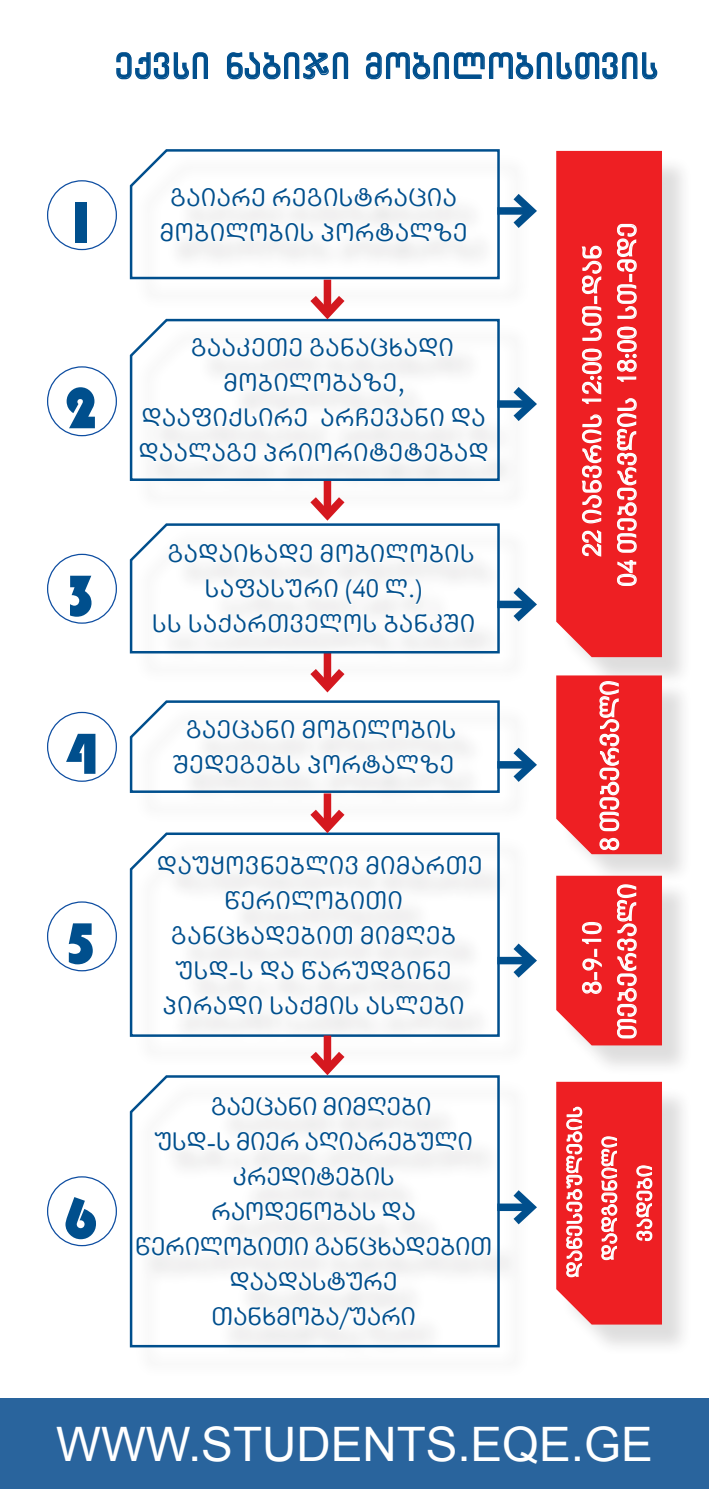
<style>
.page{position:relative;width:709px;height:1489px;background:#fff}
.page>*{position:absolute;margin:0;border:0;box-sizing:border-box;transform-origin:0 0}
.t1{font:60px "Bauhaus 93";color:#004f8d}
.t2{font:47.5px "Arial";color:#fff}
.t3{font:35px "Sanet";color:#004f8d}
.t4{font:25px/35px "Kolhety Mt Normal";color:#004f8d;text-align:center}
.t5{font:25px "Kolhety Mt Normal";letter-spacing:-.02em;color:#004f8d}
.t6{font:25px "Kolhety Mt Normal";color:#fff}
.t7{font:25px "Kolhety Mt Normal";letter-spacing:-.02em;color:#fff}
.t8{font:20px "Kolhety Mt Normal";color:#fff}
</style>
<div class="page">
<svg style="left:116px;top:52px;width:92px;height:28px"></svg>
<svg style="left:227px;top:52px;width:122px;height:28px"></svg>
<svg style="left:365px;top:52px;width:293px;height:28px"></svg>
<div style="left:560px;top:155px;width:133px;height:533px;background:#231f20;opacity:.15"></div>
<div style="left:556px;top:151px;width:106px;height:506px;background:#ee1f23"></div>
<svg style="left:580px;top:413px;width:22px;height:144px;background:#f26365"></svg>
<svg style="left:581px;top:348px;width:21px;height:56px"></svg>
<svg style="left:580px;top:245px;width:22px;height:96px;background:#f26365"></svg>
<svg style="left:616px;top:559px;width:21px;height:27px"></svg>
<svg style="left:616px;top:397px;width:21px;height:156px;background:#f36a6c"></svg>
<svg style="left:616px;top:326px;width:21px;height:56px"></svg>
<svg style="left:616px;top:223px;width:21px;height:96px;background:#f3696b"></svg>
<div style="left:560px;top:679px;width:133px;height:206px;background:#231f20;opacity:.15"></div>
<svg style="left:556px;top:675px;width:106px;height:179px;background:#ef373a"></svg>
<div style="left:560px;top:879px;width:133px;height:197px;background:#231f20;opacity:.15"></div>
<svg style="left:556px;top:875px;width:106px;height:170px;background:#ef3b3e"></svg>
<div style="left:560px;top:1085px;width:133px;height:270px;background:#231f20;opacity:.15"></div>
<svg style="left:556px;top:1081px;width:106px;height:243px;background:#f03c40"></svg>
<div style="left:134px;top:322px;width:396px;height:189px;background:#fbfbfb"></div>
<svg style="left:129px;top:318px;width:372px;height:164px"></svg>
<svg style="left:129px;top:832px;width:372px;height:206px"></svg>
<svg style="left:129px;top:1075px;width:372px;height:273px"></svg>
<div style="left:134px;top:704px;width:396px;height:119px;background:#fbfbfb"></div>
<div style="left:47px;top:180px;width:70px;height:70px;border:1px solid #0d4da1;border-radius:50%"></div>
<div style="left:47px;top:366px;width:70px;height:70px;border:1px solid #0d4da1;border-radius:50%"></div>
<div style="left:47px;top:553px;width:70px;height:70px;border:1px solid #0d4da1;border-radius:50%"></div>
<div style="left:47px;top:711px;width:70px;height:70px;border:1px solid #0d4da1;border-radius:50%"></div>
<div style="left:47px;top:901px;width:70px;height:70px;border:1px solid #0d4da1;border-radius:50%"></div>
<div style="left:47px;top:1176px;width:70px;height:70px;border:1px solid #0d4da1;border-radius:50%"></div>
<svg style="left:302px;top:310px;width:50px;height:15px"></svg>
<svg style="left:530px;top:204px;width:7px;height:14px"></svg>
<div style="left:497px;top:400px;width:34px;height:8px;background:#004f8d"></div>
<svg style="left:505px;top:387px;width:32px;height:34px"></svg>
<svg style="left:530px;top:598px;width:7px;height:13px"></svg>
<div style="left:497px;top:956px;width:34px;height:8px;background:#004f8d"></div>
<svg style="left:505px;top:943px;width:32px;height:35px"></svg>
<div style="left:497px;top:1203px;width:34px;height:7px;background:#004f8d"></div>
<svg style="left:505px;top:1190px;width:32px;height:35px"></svg>
<div style="left:324px;top:481px;width:7px;height:34px;background:#d5181f"></div>
<svg style="left:310px;top:489px;width:35px;height:32px"></svg>
<svg style="left:129px;top:684px;width:408px;height:110px"></svg>
<div style="left:324px;top:793px;width:7px;height:34px;background:#d5181f"></div>
<svg style="left:302px;top:801px;width:50px;height:37px"></svg>
<div style="left:324px;top:1035px;width:7px;height:34px;background:#d5181f"></div>
<svg style="left:302px;top:1043px;width:50px;height:37px"></svg>
<div style="left:134px;top:153px;width:396px;height:157px;background:#231f20;opacity:.15"></div>
<svg style="left:129px;top:149px;width:372px;height:131px"></svg>
<div style="left:134px;top:527px;width:396px;height:157px;background:#231f20;opacity:.15"></div>
<svg style="left:129px;top:523px;width:372px;height:131px"></svg>
<div style="left:0;top:1398px;width:709px;height:90px;background:#29649d"></div>
<h3 class="t3" style="left:115px;top:51px;width:545px">EQVSI NABIJI MOBILOBISTVIS</h3>
<h1 class="t1" style="left:64px;top:188px;width:36px">1</h1>
<h1 class="t1" style="left:64px;top:374px;width:36px">2</h1>
<h1 class="t1" style="left:64px;top:561px;width:36px">3</h1>
<h1 class="t1" style="left:64px;top:719px;width:36px">4</h1>
<h1 class="t1" style="left:64px;top:909px;width:36px">5</h1>
<h1 class="t1" style="left:64px;top:1184px;width:36px">6</h1>
<p class="t4" style="left:159px;top:182px;width:310px">GAIARE REGISTRACIA<br>MOBILOBIS PORTALZE</p>
<p class="t4" style="left:223px;top:332px;width:232px;text-align:left;text-indent:-32px">GAAKETE GANACXADI<br>MOBILOBAZE,</p>
<p class="t4" style="left:320px;top:402px;width:167px">ARCEVANI DA</p>
<p class="t4" style="left:138px;top:402px;width:352px;text-align:left">DAAFIQSIRE<br>DAALAGE PRIORITETEBAD</p>
<p class="t4" style="left:152px;top:538px;width:325px">GADAIXADE MOBILOBIS<br>SAFASURI (40 L (.<br>SS SAQARTVELOS BANKSI</p>
<p class="t4" style="left:173px;top:714px;width:285px">GAECANI MOBILOBIS<br>SEDEGEBS PORTALZE</p>
<p class="t4" style="left:157px;top:849px;width:327px">DAUYOVNEBLIV MIMARTE<br>WERILOBITI<br>GANCXADEBIT MIMREB<br>USD S- DA WARUDGINE<br>PIRADI SAQMIS ASLEBI</p>
<p class="t5" style="left:211px;top:1094px;width:222px">GAECANI MIMREBI</p>
<p class="t5" style="left:154px;top:1129px;width:320px">USD S- MIER ARIAREBULI</p>
<p class="t5" style="left:232px;top:1164px;width:164px">KREDITEBIS</p>
<p class="t5" style="left:211px;top:1199px;width:206px">RAODENOBAS DA</p>
<p class="t5" style="left:135px;top:1234px;width:359px">WERILOBITI GANCXADEBIT</p>
<p class="t5" style="left:229px;top:1269px;width:170px">DAADASTURE</p>
<p class="t5" style="left:211px;top:1304px;width:206px">TANXMOBA/UARI</p>
<p class="t6" style="left:580px;top:556px;width:313px;rotate:-90deg">22 IANVRIS 12:00 ST-DAN</p>
<p class="t6" style="left:615px;top:385px;width:165px;rotate:-90deg">18:00 ST-MDE</p>
<p class="t6" style="left:615px;top:586px;width:191px;rotate:-90deg">04 TEBERVLIS</p>
<p class="t7" style="left:597px;top:850px;width:172px;rotate:-90deg">8 TEBERVALI</p>
<p class="t6" style="left:580px;top:994px;width:74px;rotate:-90deg">8-9-10</p>
<p class="t6" style="left:615px;top:1039px;width:158px;rotate:-90deg">TEBERVALI</p>
<p class="t8" style="left:564px;top:1277px;width:173px;rotate:-90deg">DAWESEBULEBIS</p>
<p class="t8" style="left:599px;top:1260px;width:126px;rotate:-90deg">DADGENILI</p>
<p class="t8" style="left:634px;top:1241px;width:78px;rotate:-90deg">VADEBI</p>
<h2 class="t2" style="left:56px;top:1413px;width:598px">WWW.STUDENTS.EQE.GE</h2>
</div>
